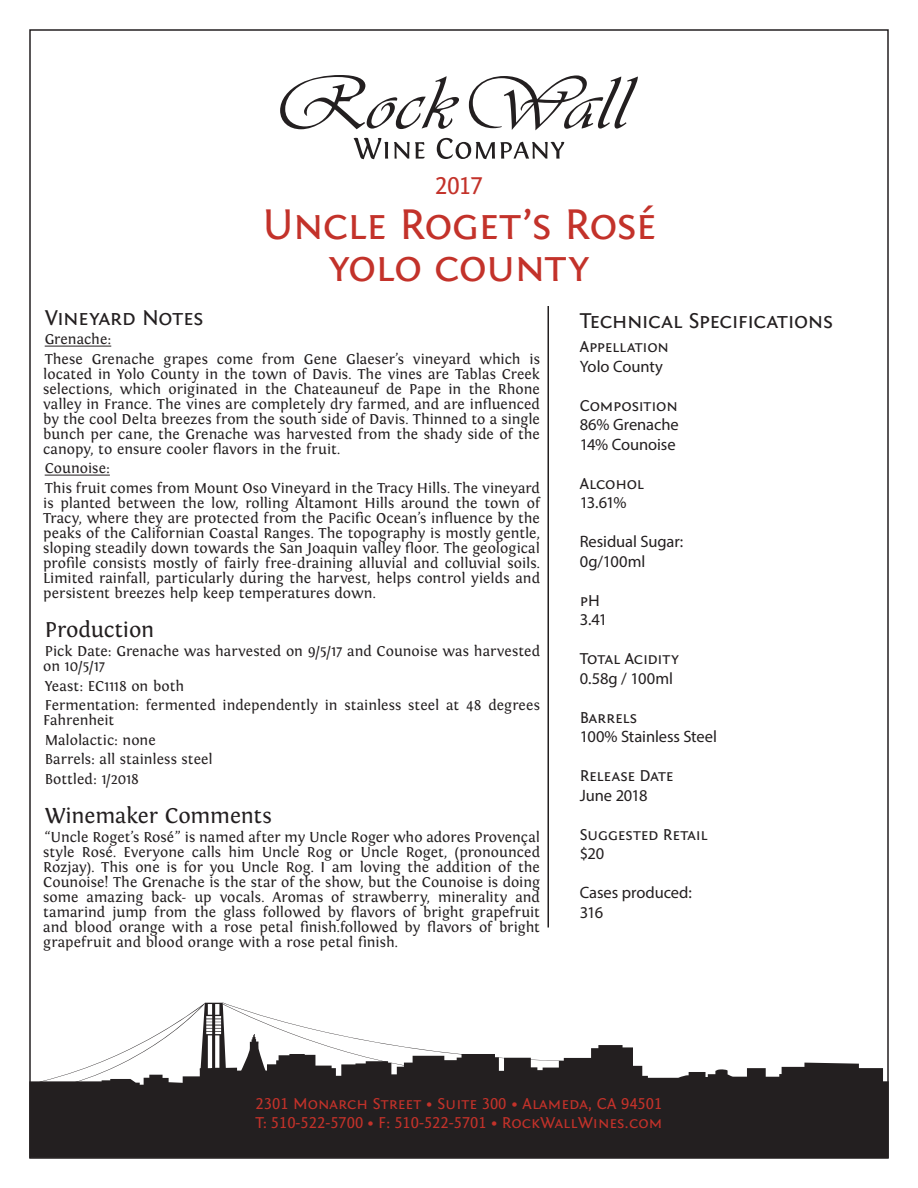
<style>
.page{position:relative;width:918px;height:1188px;background:#fff}
.page>*{position:absolute;margin:0;border:0;box-sizing:border-box;transform-origin:0 0}
.t1{font:45px "Fontin Sans Small Caps";letter-spacing:-.025em;color:#c3322a}
.t2{font:25.5px "Fontin Sans Small Caps";color:#c3322a}
.t3{font:22.5px "Fontin Sans Small Caps";letter-spacing:-.025em;color:#231f20}
.t4{font:22.5px "Fontin";letter-spacing:-.01em;color:#231f20}
.t5{font:16.5px "Myriad Pro";letter-spacing:-.005em;color:#231f20}
.t6{font:16.5px "Fontin Sans Small Caps";color:#c3322a}
.t7{font:16.5px "Fontin Sans Small Caps";letter-spacing:-.01em;color:#231f20}
.t8{font:15px/15px "Fontin";color:#231f20;text-align:justify}
</style>
<div class="page">
<svg style="left:29px;top:1045px;width:860px;height:113px;background:#373334"></svg>
<svg style="left:39px;top:1003px;width:526px;height:79px"></svg>
<svg style="left:280px;top:75px;width:179px;height:54px"></svg>
<svg style="left:469px;top:75px;width:169px;height:55px"></svg>
<svg style="left:354px;top:138px;width:34px;height:21px"></svg>
<svg style="left:394px;top:142px;width:31px;height:17px"></svg>
<svg style="left:437px;top:138px;width:127px;height:21px"></svg>
<hr style="left:45px;top:346px;width:66px;height:1px;background:#231f20">
<hr style="left:45px;top:475px;width:65px;height:1px;background:#231f20">
<hr style="left:548px;top:306px;width:1px;height:622px;background:#231f20">
<p class="t2" style="left:435px;top:171px;width:50px">2017</p>
<p class="t1" style="left:262px;top:199px;width:396px">Uncle Roget’s Rosé</p>
<p class="t1" style="left:329px;top:241px;width:262px">yolo county</p>
<p class="t3" style="left:45px;top:305px;width:160px">Vineyard Notes</p>
<p class="t8" style="left:45px;top:332px;width:68px">Grenache:</p>
<p class="t8" style="left:43px;top:351px;width:498px">These Grenache grapes come from Gene Glaeser’s vineyard which is located in Yolo County in the town of Davis. The vines are Tablas Creek selections, which originated in the Chateauneuf de Pape in the Rhone valley in France. The vines are completely dry farmed, and are influenced by the cool Delta breezes from the south side of Davis. Thinned to a single bunch per cane, the Grenache was harvested from the shady side of the canopy, to ensure cooler flavors in the fruit.</p>
<p class="t8" style="left:45px;top:461px;width:67px">Counoise:</p>
<p class="t8" style="left:43px;top:480px;width:498px">This fruit comes from Mount Oso Vineyard in the Tracy Hills. The vineyard is planted between the low, rolling Altamont Hills around the town of Tracy, where they are protected from the Pacific Ocean’s influence by the peaks of the Californian Coastal Ranges. The topography is mostly gentle, sloping steadily down towards the San Joaquin valley floor. The geological profile consists mostly of fairly free-draining alluvial and colluvial soils.<br>Limited rainfall, particularly during the harvest, helps control yields and persistent breezes help keep temperatures down.</p>
<p class="t4" style="left:45px;top:617px;width:111px">Production</p>
<p class="t8" style="left:43px;top:644px;width:498px">Pick Date: Grenache was harvested on 9/5/17 and Counoise was harvested on 10/5/17</p>
<p class="t8" style="left:45px;top:678px;width:141px">Yeast: EC1118 on both</p>
<p class="t8" style="left:43px;top:698px;width:498px">Fermentation: fermented independently in stainless steel at 48 degrees<br>Fahrenheit</p>
<p class="t8" style="left:45px;top:732px;width:113px">Malolactic: none</p>
<p class="t8" style="left:45px;top:752px;width:170px">Barrels: all stainless steel</p>
<p class="t8" style="left:45px;top:771px;width:96px">Bottled: 1/2018</p>
<p class="t4" style="left:45px;top:803px;width:229px">Winemaker Comments</p>
<p class="t8" style="left:43px;top:830px;width:498px">“Uncle Roget’s Rosé” is named after my Uncle Roger who adores Provençal style Rosé. Everyone calls him Uncle Rog or Uncle Roget, (pronounced Rozjay). This one is for you Uncle Rog. I am loving the addition of the Counoise! The Grenache is the star of the show, but the Counoise is doing some amazing back- up vocals. Aromas of strawberry, minerality and tamarind jump from the glass followed by flavors of bright grapefruit and blood orange with a rose petal finish.followed by flavors of bright grapefruit and blood orange with a rose petal finish.</p>
<p class="t3" style="left:580px;top:309px;width:255px">Technical Specifications</p>
<p class="t7" style="left:580px;top:338px;width:91px">Appellation</p>
<p class="t5" style="left:580px;top:356px;width:85px">Yolo County</p>
<p class="t7" style="left:580px;top:396px;width:100px">Composition</p>
<p class="t5" style="left:580px;top:415px;width:101px">86% Grenache</p>
<p class="t5" style="left:580px;top:434px;width:98px">14% Counoise</p>
<p class="t7" style="left:580px;top:474px;width:66px">Alcohol</p>
<p class="t5" style="left:580px;top:493px;width:48px">13.61%</p>
<p class="t5" style="left:580px;top:532px;width:105px">Residual Sugar:</p>
<p class="t5" style="left:580px;top:551px;width:67px">0g/100ml</p>
<p class="t7" style="left:580px;top:591px;width:22px">pH</p>
<p class="t5" style="left:580px;top:610px;width:29px">3.41</p>
<p class="t7" style="left:580px;top:650px;width:101px">Total Acidity</p>
<p class="t5" style="left:580px;top:668px;width:95px">0.58g / 100ml</p>
<p class="t7" style="left:580px;top:708px;width:59px">Barrels</p>
<p class="t5" style="left:580px;top:727px;width:139px">100% Stainless Steel</p>
<p class="t7" style="left:580px;top:767px;width:96px">Release Date</p>
<p class="t5" style="left:580px;top:785px;width:69px">June 2018</p>
<p class="t7" style="left:580px;top:825px;width:129px">Suggested Retail</p>
<p class="t5" style="left:580px;top:844px;width:26px">$20</p>
<p class="t5" style="left:580px;top:883px;width:114px">Cases produced:</p>
<p class="t5" style="left:580px;top:902px;width:25px">316</p>
<p class="t6" style="left:256px;top:1094px;width:408px">2301 Monarch Street • Suite 300 • Alameda, CA 94501</p>
<p class="t6" style="left:256px;top:1114px;width:408px">T: 510-522-5700 • F: 510-522-5701 • RockWallWines.com</p>
</div>
